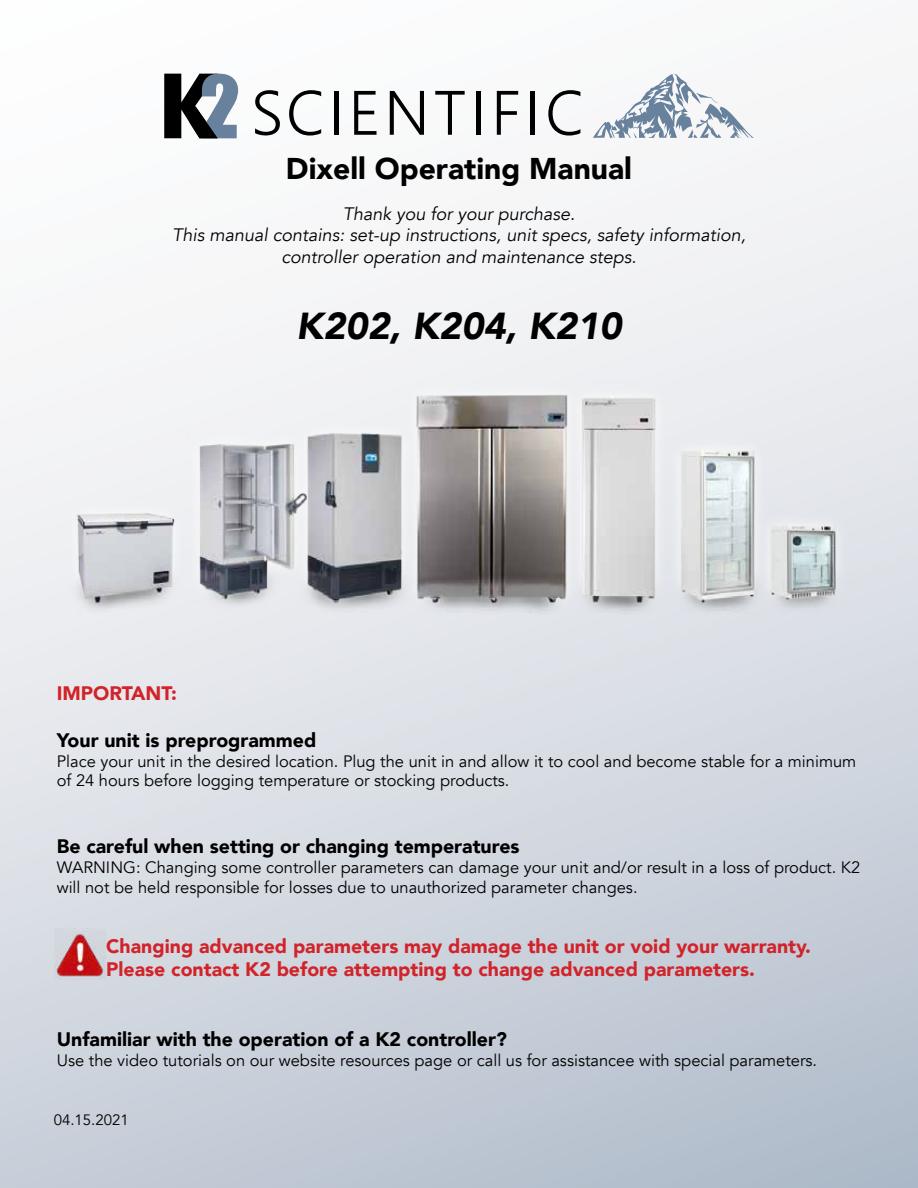
<style>
.page{position:relative;width:918px;height:1188px;background:#fff}
.page>*{position:absolute;margin:0;border:0;box-sizing:border-box;transform-origin:0 0}
.t1{font:italic 900 37.5px "Avenir";color:#000}
.t2{font:900 30px "Avenir";color:#000}
.t3{font:900 19.5px/23.4px "Avenir";color:#d2232a}
.t4{font:900 19.5px "Avenir";color:#000}
.t5{font:italic 18px/21.6px "Avenir";color:#000;text-align:center}
.t6{font:16.5px/19.8px "Avenir";color:#000}
.t7{font:15px "Avenir";color:#000}
</style>
<div class="page">
<div style="left:0;top:0;width:918px;height:1188px;background:linear-gradient(to bottom,#fff,#c0c8d4)"></div>
<svg style="left:593px;top:74px;width:161px;height:64px"></svg>
<svg style="left:255px;top:90px;width:25px;height:45px"></svg>
<svg style="left:289px;top:90px;width:32px;height:46px"></svg>
<hr style="left:335px;top:91px;width:4px;height:44px;background:#000">
<svg style="left:354px;top:91px;width:23px;height:44px"></svg>
<svg style="left:390px;top:91px;width:34px;height:44px"></svg>
<svg style="left:435px;top:91px;width:30px;height:44px"></svg>
<hr style="left:477px;top:91px;width:4px;height:44px;background:#000">
<svg style="left:497px;top:91px;width:21px;height:44px"></svg>
<hr style="left:531px;top:91px;width:4px;height:44px;background:#000">
<svg style="left:548px;top:90px;width:32px;height:46px"></svg>
<svg style="left:164px;top:74px;width:74px;height:64px"></svg>
<img style="left:57px;top:381px;width:804px;height:241px">
<img style="left:54px;top:929px;width:51px;height:51px">
<h2 class="t2" style="left:286px;top:143px;width:348px">Dixell Operating Manual</h2>
<p class="t5" style="left:172px;top:203px;width:575px">Thank you for your purchase.<br>This manual contains: set-up instructions, unit specs, safety information, controller operation and maintenance steps.</p>
<h1 class="t1" style="left:296px;top:295px;width:327px">K202, K204, K210</h1>
<p class="t3" style="left:57px;top:681px;width:122px">IMPORTANT:</p>
<p class="t4" style="left:57px;top:723px;width:261px">Your unit is preprogrammed</p>
<p class="t6" style="left:57px;top:751px;width:801px">Place your unit in the desired location. Plug the unit in and allow it to cool and become stable for a minimum of 24 hours before logging temperature or stocking products.</p>
<p class="t4" style="left:57px;top:829px;width:464px">Be careful when setting or changing temperatures</p>
<p class="t6" style="left:57px;top:857px;width:805px">WARNING: Changing some controller parameters can damage your unit and/or result in a loss of product. K2 will not be held responsible for losses due to unauthorized parameter changes.</p>
<p class="t3" style="left:106px;top:934px;width:706px">Changing advanced parameters may damage the unit or void your warranty.<br>Please contact K2 before attempting to change advanced parameters.</p>
<p class="t4" style="left:57px;top:1023px;width:452px">Unfamiliar with the operation of a K2 controller?</p>
<p class="t6" style="left:57px;top:1051px;width:762px">Use the video tutorials on our website resources page or call us for assistancee with special parameters.</p>
<p class="t7" style="left:54px;top:1111px;width:77px">04.15.2021</p>
</div>
